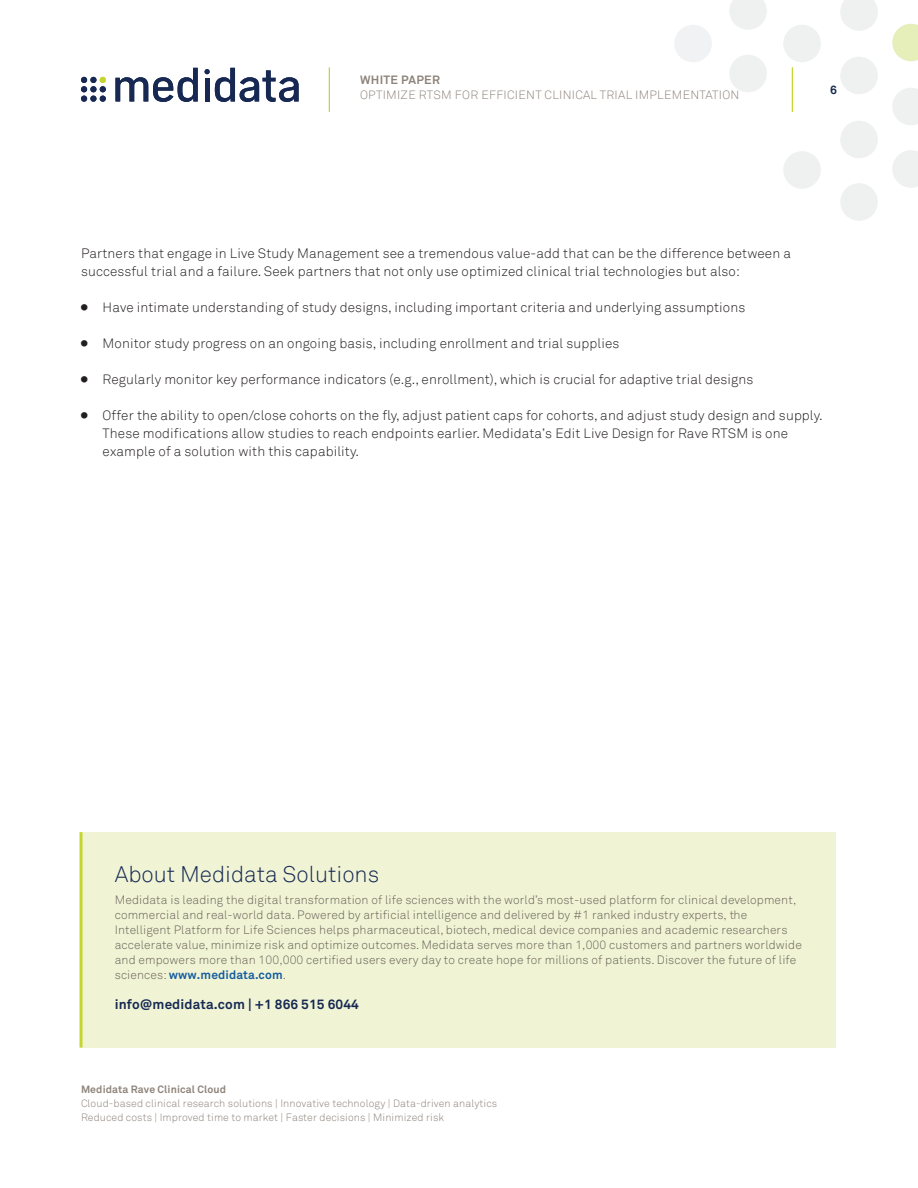
<style>
.page{position:relative;width:918px;height:1188px;background:#fff}
.page>*{position:absolute;margin:0;border:0;box-sizing:border-box;transform-origin:0 0}
.t1{font:300 22.5px "Akkurat";color:#172953}
.t2{font:300 13.5px/18px "Akkurat";letter-spacing:.01em;color:#231f20}
.body_copy{font:300 13.5px/18px "Akkurat Std";letter-spacing:.01em;color:#231f20}
.t3{font:700 13.5px "Akkurat Std";letter-spacing:.01em;color:#172953}
.t4{font:300 12px/15px "Akkurat Std";letter-spacing:.01em;color:#6a6058}
.t5{font:300 12px "Akkurat";letter-spacing:.025em;color:#8e837a}
.t6{font:700 12px "Akkurat";letter-spacing:.025em;color:#8e837a}
.t7{font:700 12px "Akkurat";color:#172953}
.t8{font:300 10.5px/13.8px "Akkurat Std";letter-spacing:.01em;color:#8e837a}
.t9{font:700 10.5px "Akkurat Std";letter-spacing:.01em;color:#8e837a}
.s1{font-family:"Akkurat Std"}
.s2{font-weight:700;color:#175d9e}
</style>
<div class="page">
<svg style="left:892px;top:150px;width:26px;height:38px"></svg>
<svg style="left:892px;top:88px;width:26px;height:37px"></svg>
<svg style="left:892px;top:24px;width:26px;height:37px"></svg>
<div style="left:840px;top:183px;width:38px;height:38px;background:#eff0f0;border-radius:50%"></div>
<div style="left:840px;top:121px;width:38px;height:37px;background:#eff0f0;border-radius:50%"></div>
<div style="left:840px;top:57px;width:38px;height:37px;background:#eff0f0;border-radius:50%"></div>
<svg style="left:840px;top:0;width:38px;height:31px"></svg>
<div style="left:783px;top:151px;width:38px;height:38px;background:#eff0f0;border-radius:50%"></div>
<div style="left:783px;top:25px;width:38px;height:37px;background:#eff0f0;border-radius:50%"></div>
<div style="left:729px;top:55px;width:38px;height:37px;background:#eff0f0;border-radius:50%"></div>
<svg style="left:729px;top:0;width:38px;height:30px"></svg>
<div style="left:674px;top:25px;width:38px;height:37px;background:#f1f2f3;border-radius:50%"></div>
<svg style="left:81px;top:77px;width:25px;height:25px"></svg>
<svg style="left:115px;top:68px;width:83px;height:34px"></svg>
<svg style="left:205px;top:68px;width:94px;height:34px"></svg>
<hr style="left:792px;top:68px;width:1px;height:44px;background:#c4d62e">
<hr style="left:329px;top:68px;width:1px;height:44px;background:#c4d62e">
<div style="left:81px;top:832px;width:755px;height:216px;background:#f0f4d5"></div>
<hr style="left:80px;top:832px;width:2px;height:216px;background:#c4d62e">
<p class="t6" style="left:360px;top:72px;width:81px">WHITE PAPER</p>
<p class="t5" style="left:360px;top:88px;width:381px">OPTIMIZE RTSM FOR EFFICIENT CLINICAL TRIAL IMPLEMENTATION</p>
<p class="t7" style="left:830px;top:82px;width:8px">6</p>
<p class="body_copy" style="left:81px;top:244px;width:711px">Partners that engage in Live Study Management see a tremendous value-add that can be the difference between a successful trial and a failure. Seek partners that not only use optimized clinical trial technologies but also:</p>
<p class="t2" style="left:103px;top:298px;width:644px">Have intimate understanding of study designs, including important criteria and underlying assumptions</p>
<p class="t2" style="left:103px;top:334px;width:518px">Monitor study progress on an ongoing basis, including enrollment and trial supplies</p>
<p class="t2" style="left:103px;top:370px;width:652px">Regularly monitor key performance indicators (e.g., enrollment), which is crucial for adaptive trial designs</p>
<p class="t2" style="left:103px;top:406px;width:722px">Offer the ability to open/close cohorts on the fly, adjust patient caps for cohorts, and adjust study design and supply.<br>These modifications allow studies to reach endpoints earlier. Medidata’s Edit Live Design for <span class="s1">Rave RTSM</span> is one example of a solution with this capability.</p>
<h1 class="t1" style="left:115px;top:861px;width:266px">About Medidata Solutions</h1>
<p class="t4" style="left:115px;top:892px;width:689px">Medidata is leading the digital transformation of life sciences with the world’s most-used platform for clinical development, commercial and real-world data. Powered by artificial intelligence and delivered by #1 ranked industry experts, the Intelligent Platform for Life Sciences helps pharmaceutical, biotech, medical device companies and academic researchers accelerate value, minimize risk and optimize outcomes. Medidata serves more than 1,000 customers and partners worldwide and empowers more than 100,000 certified users every day to create hope for millions of patients. Discover the future of life sciences: <span class="s2">www.medidata.com</span>.</p>
<p class="t3" style="left:115px;top:996px;width:246px">info@medidata.com | +1 866 515 6044</p>
<p class="t9" style="left:81px;top:1083px;width:147px">Medidata Rave Clinical Cloud</p>
<p class="t8" style="left:81px;top:1096px;width:418px">Cloud-based clinical research solutions | Innovative technology | Data-driven analytics<br>Reduced costs | Improved time to market | Faster decisions | Minimized risk</p>
</div>
